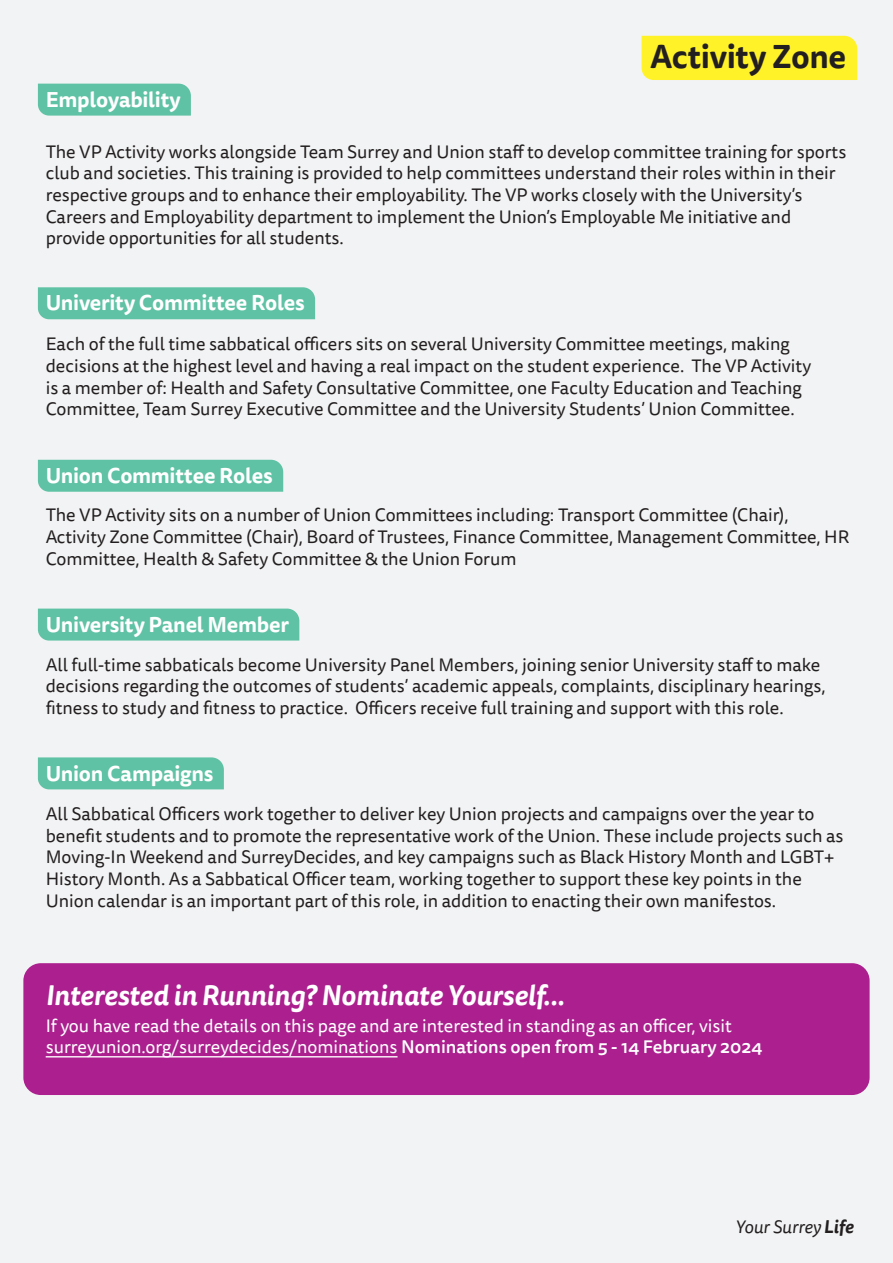
<style>
.page{position:relative;width:893px;height:1263px;background:#f2f3f4}
.page>*{position:absolute;margin:0;border:0;box-sizing:border-box;transform-origin:0 0}
.Highlight_Header_Purple{font:700 32.4px "Tisa Sans Pro";letter-spacing:-.015em;color:#231f20}
.t1{font:italic 700 27.6px "Tisa Sans Pro";color:#fff}
.Highlight_Header_Purple-2{font:700 21px "Tisa Sans Pro";letter-spacing:-.01em;color:#fff}
.Paragraph{font:18px/21.6px "Tisa Sans Pro";color:#231f20}
.Paragraph-2{font:18px "Tisa Sans Pro";color:#fff}
.t2{font:italic 18px "Tisa Sans Pro";letter-spacing:-.005em;color:#231f20}
.s1{font-weight:500}
.s2{font-weight:700}
</style>
<div class="page">
<div style="left:23px;top:963px;width:847px;height:132px;background:#ab208e;border-radius:17px"></div>
<hr style="left:46px;top:1056px;width:352px;height:1px;background:#fff">
<div style="left:38px;top:287px;width:277px;height:32px;background:#5fc2a4"></div>
<div style="left:38px;top:460px;width:245px;height:32px;background:#5fc2a4"></div>
<div style="left:38px;top:609px;width:261px;height:31px;background:#5fc2a4"></div>
<div style="left:38px;top:757px;width:186px;height:32px;background:#5fc2a4"></div>
<div style="left:642px;top:36px;width:215px;height:44px;background:#fff229"></div>
<div style="left:38px;top:84px;width:153px;height:32px;background:#5fc2a4"></div>
<p class="Highlight_Header_Purple-2" style="left:46px;top:84px;width:136px">Employability</p>
<p class="Highlight_Header_Purple" style="left:650px;top:33px;width:198px">Activity Zone</p>
<p class="Paragraph" style="left:46px;top:141px;width:802px">The VP Activity works alongside Team Surrey and Union staff to develop committee training for sports club and societies. This training is provided to help committees understand their roles within in their respective groups and to enhance their employability. The VP works closely with the University’s Careers and Employability department to implement the Union’s Employable Me initiative and provide opportunities for all students.</p>
<p class="Highlight_Header_Purple-2" style="left:46px;top:288px;width:261px">Univerity Committee Roles</p>
<p class="Paragraph" style="left:46px;top:334px;width:767px">Each of the full time sabbatical officers sits on several University Committee meetings, making decisions at the highest level and having a real impact on the student experience. The VP Activity is a member of: Health and Safety Consultative Committee, one Faculty Education and Teaching Committee, Team Surrey Executive Committee and the University Students’ Union Committee.</p>
<p class="Highlight_Header_Purple-2" style="left:46px;top:460px;width:229px">Union Committee Roles</p>
<p class="Paragraph" style="left:46px;top:505px;width:805px">The VP Activity sits on a number of Union Committees including: Transport Committee (Chair),<br>Activity Zone Committee (Chair), Board of Trustees, Finance Committee, Management Committee, HR<br>Committee, Health &amp; Safety Committee &amp; the Union Forum</p>
<p class="Highlight_Header_Purple-2" style="left:46px;top:609px;width:245px">University Panel Member</p>
<p class="Paragraph" style="left:46px;top:654px;width:781px">All full-time sabbaticals become University Panel Members, joining senior University staff to make decisions regarding the outcomes of students’ academic appeals, complaints, disciplinary hearings, fitness to study and fitness to practice. Officers receive full training and support with this role.</p>
<p class="Highlight_Header_Purple-2" style="left:46px;top:758px;width:169px">Union Campaigns</p>
<p class="Paragraph" style="left:46px;top:804px;width:799px">All Sabbatical Officers work together to deliver key Union projects and campaigns over the year to benefit students and to promote the representative work of the Union. These include projects such as Moving-In Weekend and SurreyDecides, and key campaigns such as Black History Month and LGBT+ History Month. As a Sabbatical Officer team, working together to support these key points in the Union calendar is an important part of this role, in addition to enacting their own manifestos.</p>
<p class="t1" style="left:46px;top:974px;width:520px">Interested in Running? Nominate Yourself...</p>
<p class="Paragraph-2" style="left:46px;top:1013px;width:688px">If you have read the details on this page and are interested in standing as an officer, visit</p>
<p class="Paragraph-2" style="left:46px;top:1035px;width:718px">surreyunion.org/surreydecides/nominations <span class="s1">Nominations open from 5 - 14 February 2024</span></p>
<p class="t2" style="left:736px;top:1215px;width:119px">Your Surrey <span class="s2">Life</span></p>
</div>
